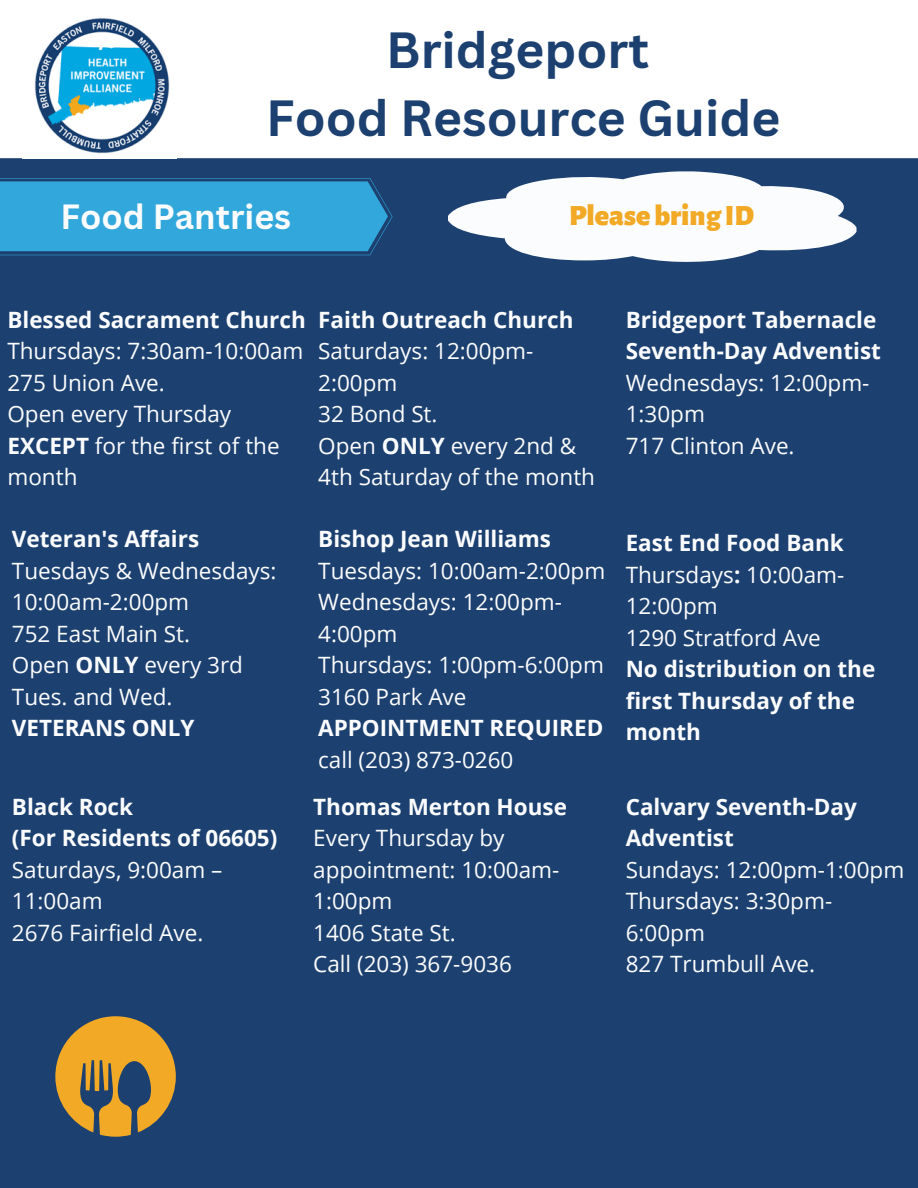
<style>
.page{position:relative;width:918px;height:1188px;background:#1c4070}
.page>*{position:absolute;margin:0;border:0;box-sizing:border-box;transform-origin:0 0}
.t1{font:700 49.5px "Canva Sans";color:#1c4070}
.t2{font:700 34.05px "Canva Sans";color:#fbfcfd}
.t3{font:900 29.55px "Alegreya Sans";color:#f2a925}
.t4{font:22.5px/31.5px "Open Sans";color:#fbfcfd}
.t5{font:700 22.5px/31.5px "Open Sans";color:#fbfcfd}
.s1{font-weight:700}
.s2{font-weight:400}
</style>
<div class="page">
<div style="left:0;top:0;width:918px;height:158px;background:#fff"></div>
<img style="left:22px;top:6px;width:154px;height:153px">
<svg style="left:0;top:178px;width:393px;height:77px;background:#2f9acf"></svg>
<svg style="left:448px;top:171px;width:409px;height:91px"></svg>
<svg style="left:55px;top:1016px;width:121px;height:121px"></svg>
<p class="t1" style="left:386px;top:15px;width:264px">Bridgeport</p>
<p class="t1" style="left:266px;top:83px;width:516px">Food Resource Guide</p>
<p class="t2" style="left:60px;top:193px;width:232px">Food Pantries</p>
<p class="t3" style="left:569px;top:201px;width:187px">Please bring ID</p>
<p class="t5" style="left:7px;top:303px;width:300px">Blessed Sacrament Church</p>
<p class="t4" style="left:7px;top:335px;width:298px">Thursdays: 7:30am-10:00am</p>
<p class="t4" style="left:7px;top:366px;width:159px">275 Union Ave.</p>
<p class="t4" style="left:7px;top:398px;width:274px">Open every Thursday<br><span class="s1">EXCEPT</span> for the first of the month</p>
<p class="t5" style="left:318px;top:303px;width:257px">Faith Outreach Church</p>
<p class="t4" style="left:318px;top:335px;width:217px">Saturdays: 12:00pm-<br>2:00pm</p>
<p class="t4" style="left:318px;top:398px;width:121px">32 Bond St.</p>
<p class="t4" style="left:318px;top:429px;width:278px">Open <span class="s1">ONLY</span> every 2nd &amp;<br>4th Saturday of the month</p>
<p class="t5" style="left:12px;top:523px;width:189px">Veteran's Affairs</p>
<p class="t4" style="left:12px;top:554px;width:266px">Tuesdays &amp; Wednesdays:<br>10:00am-2:00pm</p>
<p class="t4" style="left:12px;top:617px;width:180px">752 East Main St.</p>
<p class="t4" style="left:12px;top:649px;width:233px">Open <span class="s1">ONLY</span> every 3rd<br>Tues. and Wed.<br><span class="s1">VETERANS ONLY</span></p>
<p class="t5" style="left:12px;top:790px;width:123px">Black Rock</p>
<p class="t5" style="left:12px;top:822px;width:267px">(For Residents of 06605)</p>
<p class="t4" style="left:12px;top:853px;width:212px">Saturdays, 9:00am –<br>11:00am</p>
<p class="t4" style="left:12px;top:916px;width:193px">2676 Fairfield Ave.</p>
<p class="t5" style="left:318px;top:523px;width:234px">Bishop Jean Williams</p>
<p class="t4" style="left:318px;top:554px;width:288px">Tuesdays: 10:00am-2:00pm</p>
<p class="t4" style="left:318px;top:586px;width:245px">Wednesdays: 12:00pm-<br>4:00pm</p>
<p class="t4" style="left:318px;top:649px;width:287px">Thursdays: 1:00pm-6:00pm</p>
<p class="t4" style="left:318px;top:680px;width:150px">3160 Park Ave</p>
<p class="t5" style="left:318px;top:712px;width:287px">APPOINTMENT REQUIRED <span class="s2">call (203) 873-0260</span></p>
<p class="t5" style="left:313px;top:790px;width:255px">Thomas Merton House</p>
<p class="t4" style="left:313px;top:822px;width:248px">Every Thursday by appointment: 10:00am-<br>1:00pm</p>
<p class="t4" style="left:313px;top:916px;width:144px">1406 State St.</p>
<p class="t4" style="left:313px;top:948px;width:200px">Call (203) 367-9036</p>
<p class="t5" style="left:626px;top:303px;width:257px">Bridgeport Tabernacle<br>Seventh-Day Adventist</p>
<p class="t4" style="left:626px;top:366px;width:245px">Wednesdays: 12:00pm-<br>1:30pm</p>
<p class="t4" style="left:626px;top:429px;width:170px">717 Clinton Ave.</p>
<p class="t5" style="left:626px;top:527px;width:220px">East End Food Bank</p>
<p class="t4" style="left:626px;top:558px;width:220px">Thursdays<span class="s1">:</span> 10:00am-<br>12:00pm</p>
<p class="t4" style="left:626px;top:621px;width:197px">1290 Stratford Ave</p>
<p class="t5" style="left:626px;top:653px;width:251px">No distribution on the first Thursday of the month</p>
<p class="t5" style="left:626px;top:790px;width:233px">Calvary Seventh-Day<br>Adventist</p>
<p class="t4" style="left:626px;top:853px;width:280px">Sundays: 12:00pm-1:00pm</p>
<p class="t4" style="left:626px;top:885px;width:208px">Thursdays: 3:30pm-<br>6:00pm</p>
<p class="t4" style="left:626px;top:948px;width:191px">827 Trumbull Ave.</p>
</div>
